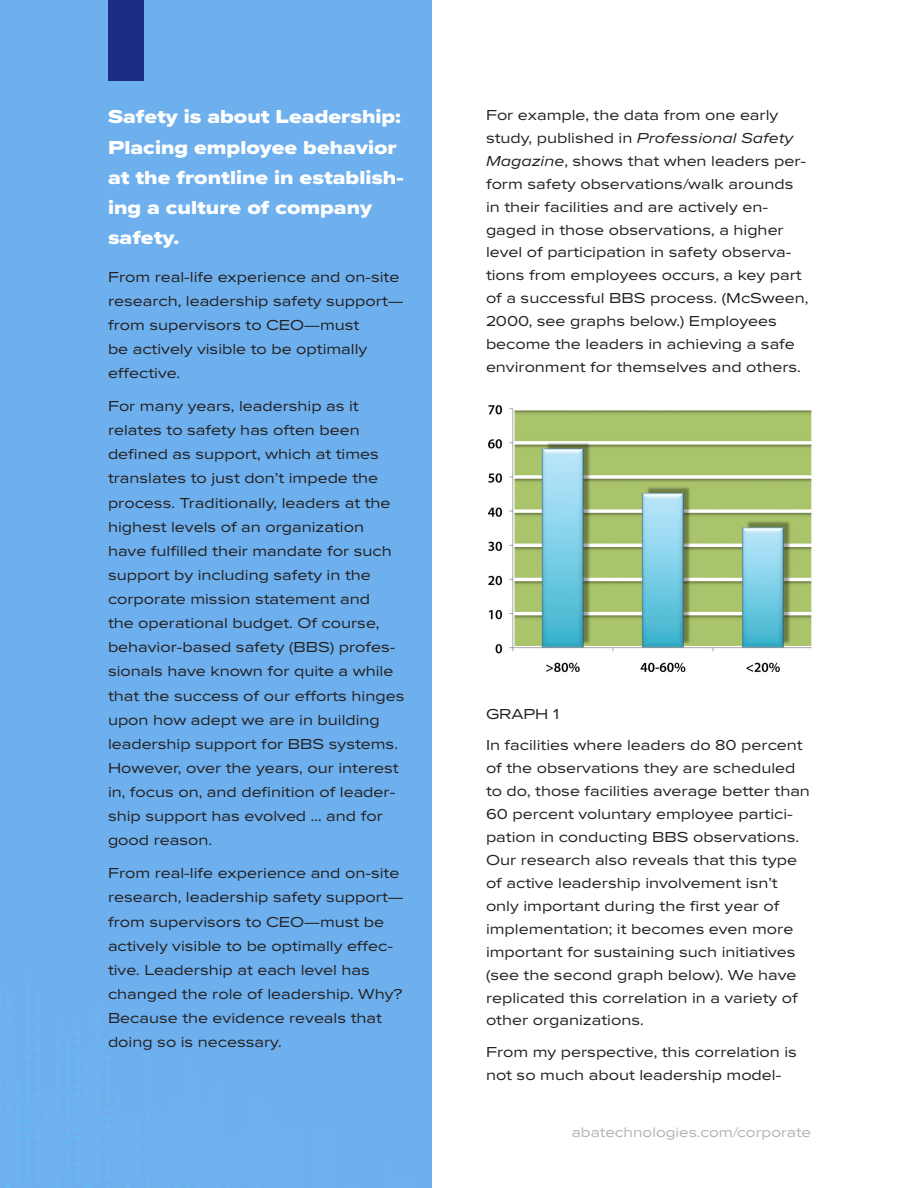
<style>
.page{position:relative;width:918px;height:1188px;background:#fff}
.page>*{position:absolute;margin:0;border:0;box-sizing:border-box;transform-origin:0 0}
.Header_Paragraph_Space{font:19.5px/30.2px "Proxima Nova Ex Wd Extrabld";color:#fff}
.White_semibold_side_bar{font:15px/24.2px "Proxima Nova Ex Wd";color:#231f20}
.t1{font:14.25px "Proxima Nova Ex Wd";color:#b2b1b7}
.s1{font-style:italic}
</style>
<div class="page">
<div style="left:0;top:0;width:432px;height:1188px;background:#6eb0ee"></div>
<img style="left:6px;top:975px;width:103px;height:213px">
<div style="left:108px;top:0;width:35px;height:81px;background:#1c2c84"></div>
<img style="left:487px;top:405px;width:325px;height:268px">
<p class="Header_Paragraph_Space" style="left:108px;top:101px;width:297px">Safety is about Leadership:<br>Placing employee behavior at the frontline in establish&shy;ing a culture of company safety.</p>
<p class="White_semibold_side_bar" style="left:108px;top:264px;width:297px">From real-life experience and on-site research, leadership safety support— from supervisors to CEO—must<br>be actively visible to be optimally effective.</p>
<p class="White_semibold_side_bar" style="left:108px;top:393px;width:298px">For many years, leadership as it relates to safety has often been defined as support, which at times translates to just don’t impede the process. Traditionally, leaders at the highest levels of an organization have fulfilled their mandate for such support by including safety in the corporate mission statement and<br>the operational budget. Of course, behavior-based safety (BBS) profes&shy;sionals have known for quite a while that the success of our efforts hinges upon how adept we are in building leadership support for BBS systems.<br>However, over the years, our interest in, focus on, and definition of leader&shy;ship support has evolved … and for good reason.</p>
<p class="White_semibold_side_bar" style="left:108px;top:860px;width:297px">From real-life experience and on-site research, leadership safety support— from supervisors to CEO—must be actively visible to be optimally effec&shy;tive. Leadership at each level has changed the role of leadership. Why?<br>Because the evidence reveals that doing so is necessary.</p>
<p class="White_semibold_side_bar" style="left:486px;top:103px;width:324px;line-height:23px">For example, the data from one early study, published in <span class="s1">Professional Safety Magazine</span>, shows that when leaders per&shy;form safety observations/walk arounds in their facilities and are actively en&shy;gaged in those observations, a higher level of participation in safety observa&shy;tions from employees occurs, a key part of a successful BBS process. (McSween, 2000, see graphs below.) Employees become the leaders in achieving a safe environment for themselves and others.</p>
<p class="White_semibold_side_bar" style="left:486px;top:701px;width:75px">GRAPH 1</p>
<p class="White_semibold_side_bar" style="left:486px;top:733px;width:325px;line-height:23px">In facilities where leaders do 80 percent of the observations they are scheduled to do, those facilities average better than 60 percent voluntary employee partici&shy;pation in conducting BBS observations.<br>Our research also reveals that this type of active leadership involvement isn’t only important during the first year of implementation; it becomes even more important for sustaining such initiatives (see the second graph below). We have replicated this correlation in a variety of other organizations.</p>
<p class="White_semibold_side_bar" style="left:486px;top:1040px;width:312px;line-height:23px">From my perspective, this correlation is not so much about leadership model-</p>
<p class="t1" style="left:572px;top:1122px;width:241px">abatechnologies.com/corporate</p>
</div>
